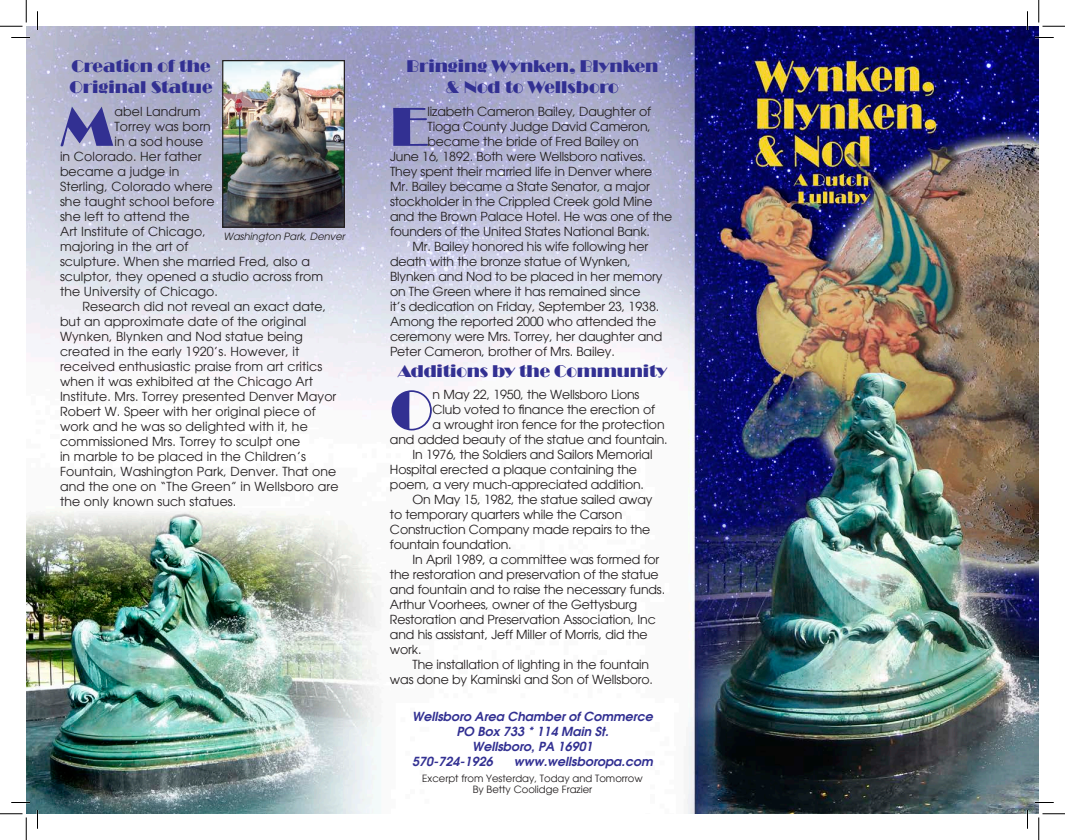
<style>
.page{position:relative;width:1065px;height:840px;background:#fff}
.page>*{position:absolute;margin:0;border:0;box-sizing:border-box;transform-origin:0 0}
.t1{font:56.88px "Broadway";color:#323092}
.t2{font:17.5px/21px "Broadway";color:#323092}
.t3{font:12.5px/15px "Avant Garde";letter-spacing:-.01em;color:#231f20}
.t4{font:12.5px/15px "Avant Garde";letter-spacing:.01em;color:#231f20}
.t5{font:italic 600 12.5px "Avant Garde";color:#323092}
.t6{font:10px "Avant Garde";color:#231f20}
.t7{font:italic 10px "Avant Garde";color:#231f20}
</style>
<div class="page">
<img style="left:26px;top:26px;width:1013px;height:788px">
<img style="left:224px;top:62px;width:119px;height:164px">
<div style="left:222px;top:60px;width:123px;height:168px;border:1px solid #231f20"></div>
<svg style="left:11px;top:37px;width:19px;height:1px"></svg>
<svg style="left:1035px;top:37px;width:19px;height:1px"></svg>
<svg style="left:11px;top:802px;width:19px;height:1px"></svg>
<svg style="left:1035px;top:802px;width:19px;height:1px"></svg>
<svg style="left:37px;top:11px;width:1px;height:19px"></svg>
<svg style="left:37px;top:810px;width:1px;height:19px"></svg>
<svg style="left:1027px;top:11px;width:1px;height:19px"></svg>
<svg style="left:1027px;top:810px;width:1px;height:19px"></svg>
<svg style="left:0;top:0;width:27px;height:27px"></svg>
<svg style="left:0;top:814px;width:27px;height:26px"></svg>
<svg style="left:1039px;top:0;width:26px;height:27px"></svg>
<svg style="left:1039px;top:814px;width:26px;height:26px"></svg>
<p class="t2" style="left:70px;top:56px;width:144px">Creation of the<br>Original Statue</p>
<p class="t1" style="left:60px;top:94px;width:55px">M</p>
<p class="t4" style="left:115px;top:104px;width:88px">abel Landrum</p>
<p class="t4" style="left:115px;top:119px;width:98px">Torrey was born</p>
<p class="t4" style="left:115px;top:134px;width:90px">in a sod house</p>
<p class="t4" style="left:60px;top:149px;width:143px">in Colorado. Her father</p>
<p class="t4" style="left:60px;top:164px;width:121px">became a judge in</p>
<p class="t4" style="left:60px;top:179px;width:154px">Sterling, Colorado where</p>
<p class="t4" style="left:60px;top:194px;width:156px">she taught school before</p>
<p class="t4" style="left:60px;top:209px;width:131px">she left to attend the</p>
<p class="t4" style="left:60px;top:224px;width:147px">Art Institute of Chicago,</p>
<p class="t4" style="left:60px;top:239px;width:130px">majoring in the art of</p>
<p class="t4" style="left:60px;top:254px;width:251px">sculpture. When she married Fred, also a</p>
<p class="t4" style="left:60px;top:269px;width:265px">sculptor, they opened a studio across from</p>
<p class="t4" style="left:60px;top:284px;width:160px">the University of Chicago.</p>
<p class="t4" style="left:60px;top:299px;width:280px;text-indent:22px">Research did not reveal an exact date, but an approximate date of the original Wynken, Blynken and Nod statue being created in the early 1920’s. However, it received enthusiastic praise from art critics when it was exhibited at the Chicago Art Institute. Mrs. Torrey presented Denver Mayor Robert W. Speer with her original piece of work and he was so delighted with it, he commissioned Mrs. Torrey to sculpt one<br>in marble to be placed in the Children’s Fountain, Washington Park, Denver. That one and the one on “The Green” in Wellsboro are the only known such statues.</p>
<p class="t7" style="left:224px;top:230px;width:123px">Washington Park, Denver</p>
<p class="t2" style="left:407px;top:56px;width:253px">Bringing Wynken, Blynken</p>
<p class="t2" style="left:446px;top:77px;width:174px">&amp; Nod to Wellsboro</p>
<p class="t1" style="left:390px;top:94px;width:40px">E</p>
<p class="t3" style="left:428px;top:104px;width:225px">lizabeth Cameron Bailey, Daughter of</p>
<p class="t3" style="left:428px;top:119px;width:225px">Tioga County Judge David Cameron,</p>
<p class="t3" style="left:428px;top:134px;width:213px">became the bride of Fred Bailey on</p>
<p class="t3" style="left:390px;top:149px;width:257px">June 16, 1892. Both were Wellsboro natives.</p>
<p class="t3" style="left:390px;top:164px;width:264px">They spent their married life in Denver where</p>
<p class="t3" style="left:390px;top:179px;width:261px">Mr. Bailey became a State Senator, a major</p>
<p class="t3" style="left:390px;top:194px;width:264px">stockholder in the Crippled Creek gold Mine</p>
<p class="t3" style="left:390px;top:209px;width:284px">and the Brown Palace Hotel. He was one of the</p>
<p class="t3" style="left:390px;top:224px;width:262px">founders of the United States National Bank.</p>
<p class="t3" style="left:390px;top:239px;width:274px;text-indent:22px">Mr. Bailey honored his wife following her death with the bronze statue of Wynken, Blynken and Nod to be placed in her memory on The Green where it has remained since<br>it’s dedication on Friday, September 23, 1938.<br>Among the reported 2000 who attended the ceremony were Mrs. Torrey, her daughter and Peter Cameron, brother of Mrs. Bailey.</p>
<p class="t2" style="left:398px;top:361px;width:271px">Additions by the Community</p>
<p class="t1" style="left:390px;top:377px;width:45px">O</p>
<p class="t3" style="left:433px;top:387px;width:208px">n May 22, 1950, the Wellsboro Lions</p>
<p class="t3" style="left:433px;top:402px;width:224px">Club voted to finance the erection of</p>
<p class="t3" style="left:433px;top:417px;width:234px">a wrought iron fence for the protection</p>
<p class="t3" style="left:390px;top:432px;width:279px">and added beauty of the statue and fountain.</p>
<p class="t3" style="left:390px;top:447px;width:264px;text-indent:22px">In 1976, the Soldiers and Sailors Memorial<br>Hospital erected a plaque containing the poem, a very much-appreciated addition.</p>
<p class="t3" style="left:390px;top:492px;width:264px;text-indent:22px">On May 15, 1982, the statue sailed away to temporary quarters while the Carson Construction Company made repairs to the fountain foundation.</p>
<p class="t3" style="left:390px;top:552px;width:277px;text-indent:22px">In April 1989, a committee was formed for the restoration and preservation of the statue and fountain and to raise the necessary funds.<br>Arthur Voorhees, owner of the Gettysburg Restoration and Preservation Association, Inc and his assistant, Jeff Miller of Morris, did the work.</p>
<p class="t3" style="left:390px;top:657px;width:264px;text-indent:22px">The installation of lighting in the fountain was done by Kaminski and Son of Wellsboro.</p>
<p class="t5" style="left:412px;top:708px;width:242px">Wellsboro Area Chamber of Commerce</p>
<p class="t5" style="left:457px;top:723px;width:153px">PO Box 733 * 114 Main St.</p>
<p class="t5" style="left:472px;top:738px;width:122px">Wellsboro, PA 16901</p>
<p class="t5" style="left:412px;top:753px;width:82px">570-724-1926</p>
<p class="t5" style="left:514px;top:753px;width:141px">www.wellsboropa.com</p>
<p class="t6" style="left:422px;top:773px;width:222px">Excerpt from Yesterday, Today and Tomorrow</p>
<p class="t6" style="left:473px;top:784px;width:121px">By Betty Coolidge Frazier</p>
</div>
